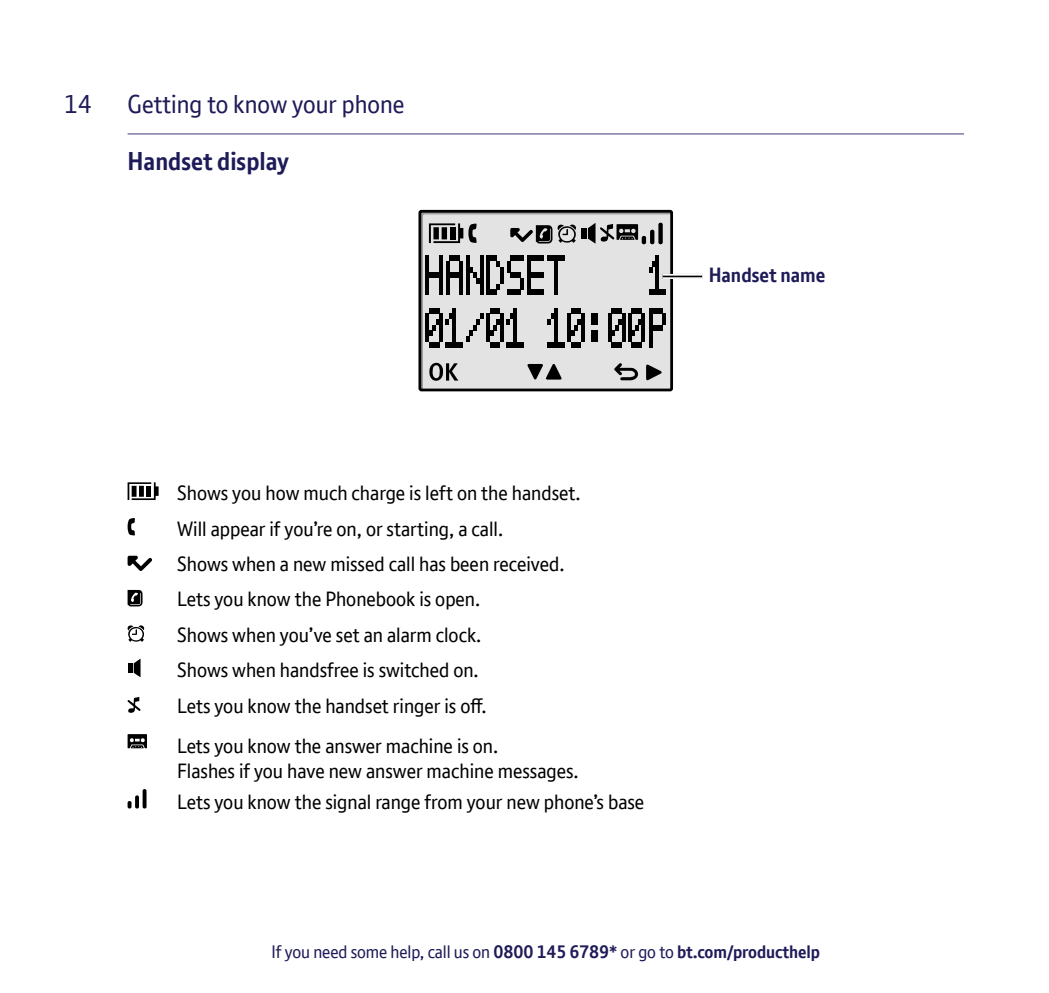
<style>
.page{position:relative;width:1049px;height:993px;background:#fff}
.page>*{position:absolute;margin:0;border:0;box-sizing:border-box;transform-origin:0 0}
.t1{font:25px "BT Font";color:#1e1b58}
.t2{font:700 25px "BT Font";color:#1e1b58}
.t3{font:20px/35.5px "BT Font";color:#000}
.t4{font:700 20px "BT Font";color:#1e1b58}
.t5{font:17.5px "BT Font";letter-spacing:-.005em;color:#1e1b58}
.s1{font-weight:700}
</style>
<div class="page">
<hr style="left:128px;top:133px;width:836px;height:2px;background:#908cb4">
<svg style="left:128px;top:482px;width:31px;height:18px"></svg>
<svg style="left:128px;top:518px;width:7px;height:17px"></svg>
<svg style="left:128px;top:555px;width:24px;height:15px"></svg>
<svg style="left:128px;top:589px;width:15px;height:17px"></svg>
<svg style="left:128px;top:625px;width:16px;height:16px"></svg>
<svg style="left:128px;top:658px;width:13px;height:19px"></svg>
<svg style="left:128px;top:696px;width:13px;height:16px"></svg>
<svg style="left:128px;top:734px;width:19px;height:14px"></svg>
<svg style="left:128px;top:789px;width:19px;height:19px"></svg>
<div style="left:422px;top:214px;width:247px;height:173px;background:#e3e3e3"></div>
<div style="left:418px;top:210px;width:255px;height:181px;border:3px solid #000;border-radius:2px"></div>
<svg style="left:614px;top:363px;width:24px;height:17px"></svg>
<svg style="left:527px;top:364px;width:35px;height:15px"></svg>
<svg style="left:646px;top:364px;width:16px;height:16px"></svg>
<svg style="left:429px;top:362px;width:29px;height:18px"></svg>
<div style="left:581px;top:228px;width:5px;height:10px;background:#000"></div>
<svg style="left:429px;top:223px;width:147px;height:20px;background:#939393"></svg>
<svg style="left:588px;top:222px;width:75px;height:22px;background:#858585"></svg>
<svg style="left:591px;top:313px;width:7px;height:11px"></svg>
<svg style="left:591px;top:330px;width:7px;height:11px"></svg>
<svg style="left:649px;top:255px;width:17px;height:40px"></svg>
<svg style="left:426px;top:255px;width:138px;height:40px;background:#7e7e7e"></svg>
<svg style="left:426px;top:307px;width:97px;height:40px;background:#8e8e8e"></svg>
<svg style="left:547px;top:308px;width:37px;height:39px"></svg>
<svg style="left:608px;top:307px;width:58px;height:40px;background:#727272"></svg>
<svg style="left:663px;top:275px;width:39px;height:2px"></svg>
<hr style="left:663px;top:274px;width:39px;height:1px;background:#fff">
<hr style="left:663px;top:277px;width:39px;height:2px;background:#fff">
<p class="t1" style="left:64px;top:88px;width:30px">14</p>
<p class="t1" style="left:128px;top:88px;width:278px">Getting to know your phone</p>
<p class="t2" style="left:128px;top:145px;width:163px">Handset display</p>
<p class="t4" style="left:709px;top:262px;width:118px">Handset name</p>
<p class="t3" style="left:177px;top:475px;width:405px">Shows you how much charge is left on the handset.<br>Will appear if you’re on, or starting, a call.<br>Shows when a new missed call has been received.<br>Lets you know the Phonebook is open.<br>Shows when you’ve set an alarm clock.<br>Shows when handsfree is switched on.<br>Lets you know the handset ringer is off.</p>
<p class="t3" style="left:177px;top:733px;width:403px;line-height:25px">Lets you know the answer machine is on.<br>Flashes if you have new answer machine messages.</p>
<p class="t3" style="left:177px;top:783px;width:469px">Lets you know the signal range from your new phone’s base</p>
<p class="t5" style="left:272px;top:939px;width:550px">If you need some help, call us on <span class="s1">0800 145 6789*</span> or go to <span class="s1">bt.com/producthelp</span></p>
</div>
